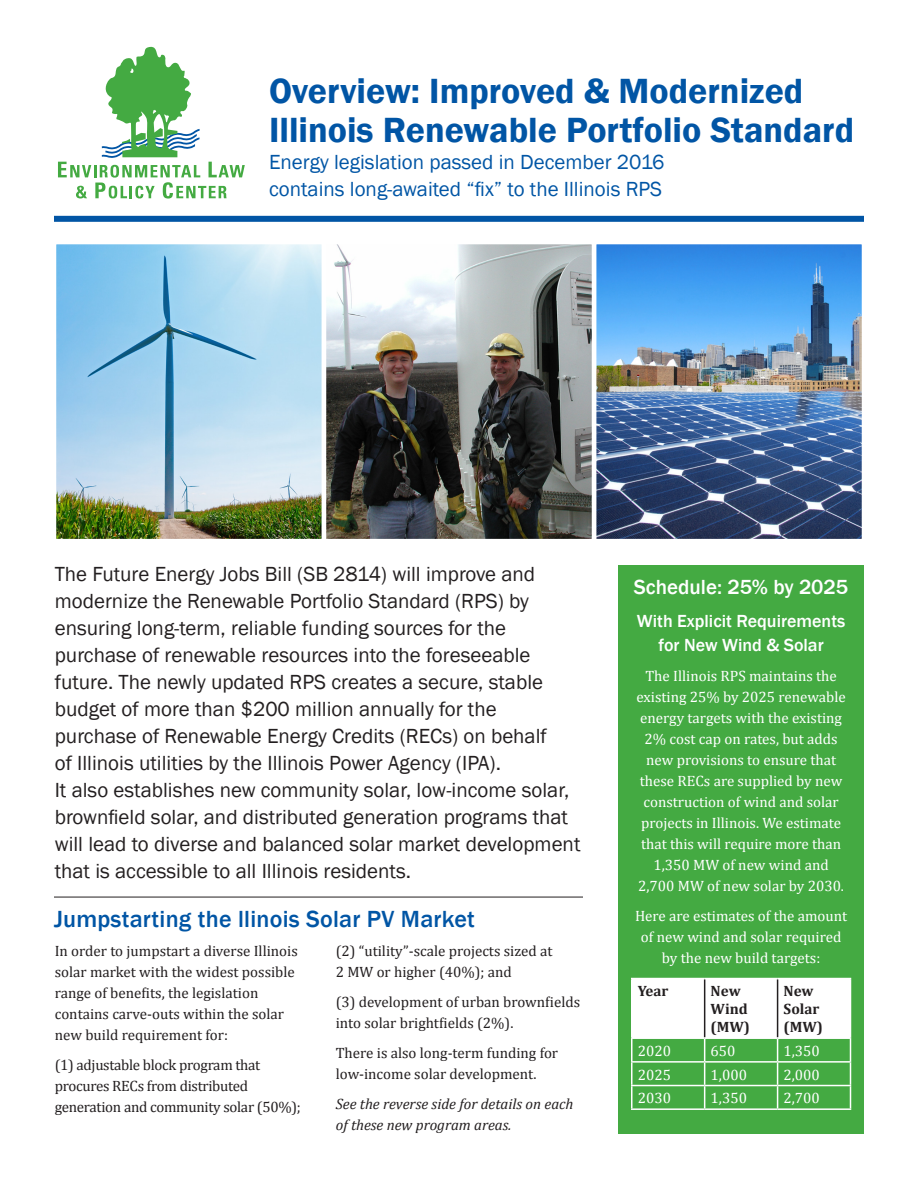
<style>
.page{position:relative;width:918px;height:1188px;background:#fff}
.page>*{position:absolute;margin:0;border:0;box-sizing:border-box;transform-origin:0 0}
.t1{font:600 36px/39px "Franklin Gothic";color:#0155a5}
.t2{font:500 24px "Franklin Gothic";letter-spacing:.01em;color:#0155a5}
.t3{font:21px/27px "Franklin Gothic";color:#231f20}
.t4{font:21px "Franklin Gothic";color:#0155a5}
.t5{font:500 21px "Franklin Gothic";color:#fff}
.t6{font:500 18px/24px "Franklin Gothic";color:#fff;text-align:center}
.t7{font:15px/21px "Cambria";color:#fff;text-align:center}
.t8{font:15px/21px "Cambria";color:#231f20}
.t9{font:15px/21px "Cambria";letter-spacing:-.02em;color:#231f20}
.t10{font:italic 15px/21px "Cambria";color:#231f20}
.t11{font:700 15px/18px "Cambria";color:#231f20}
</style>
<div class="page">
<svg style="left:58px;top:47px;width:187px;height:152px"></svg>
<img style="left:57px;top:245px;width:804px;height:293px">
<div style="left:52px;top:240px;width:274px;height:303px;border:4px solid #fff"></div>
<div style="left:54px;top:216px;width:810px;height:6px;background:#0155a5"></div>
<div style="left:618px;top:566px;width:246px;height:568px;background:#44aa42"></div>
<hr style="left:631px;top:978px;width:74px;height:1px;background:#fff">
<hr style="left:705px;top:978px;width:73px;height:1px;background:#fff">
<hr style="left:778px;top:978px;width:73px;height:1px;background:#fff">
<hr style="left:631px;top:1108px;width:74px;height:2px;background:#fff">
<hr style="left:705px;top:1108px;width:73px;height:2px;background:#fff">
<hr style="left:778px;top:1108px;width:73px;height:2px;background:#fff">
<svg style="left:631px;top:979px;width:220px;height:129px"></svg>
<hr style="left:705px;top:1085px;width:73px;height:1px;background:#fff">
<hr style="left:778px;top:1085px;width:73px;height:1px;background:#fff">
<div style="left:592px;top:240px;width:274px;height:303px;border:4px solid #fff"></div>
<div style="left:322px;top:240px;width:274px;height:303px;border:4px solid #fff"></div>
<hr style="left:54px;top:897px;width:529px;height:1px;background:#231f20">
<p class="t1" style="left:269px;top:71px;width:587px">Overview: Improved &amp; Modernized<br>Illinois Renewable Portfolio Standard</p>
<p class="t4" style="left:269px;top:149px;width:397px">Energy legislation passed in December 2016</p>
<p class="t4" style="left:269px;top:176px;width:395px">contains long-awaited “fix” to the Illinois RPS</p>
<p class="t3" style="left:55px;top:561px;width:527px">The Future Energy Jobs Bill (SB 2814) will improve and modernize the Renewable Portfolio Standard (RPS) by ensuring long-term, reliable funding sources for the purchase of renewable resources into the foreseeable future. The newly updated RPS creates a secure, stable budget of more than $200 million annually for the purchase of Renewable Energy Credits (RECs) on behalf<br>of Illinois utilities by the Illinois Power Agency (IPA).<br>It also establishes new community solar, low-income solar, brownfield solar, and distributed generation programs that will lead to diverse and balanced solar market development that is accessible to all Illinois residents.</p>
<p class="t2" style="left:54px;top:904px;width:422px">Jumpstarting the llinois Solar PV Market</p>
<p class="t8" style="left:55px;top:940px;width:245px">In order to jumpstart a diverse Illinois solar market with the widest possible range of benefits, the legislation contains carve-outs within the solar new build requirement for:</p>
<p class="t9" style="left:55px;top:1054px;width:248px">(1) adjustable block program that procures RECs from distributed generation and community solar (50%);</p>
<p class="t8" style="left:336px;top:940px;width:218px">(2) “utility”-scale projects sized at<br>2 MW or higher (40%); and</p>
<p class="t8" style="left:336px;top:991px;width:246px">(3) development of urban brownfields into solar brightfields (2%).</p>
<p class="t8" style="left:336px;top:1042px;width:224px">There is also long-term funding for low-income solar development.</p>
<p class="t10" style="left:336px;top:1092px;width:239px">See the reverse side for details on each of these new program areas.</p>
<p class="t5" style="left:634px;top:574px;width:216px">Schedule: 25% by 2025</p>
<p class="t6" style="left:637px;top:609px;width:210px">With Explicit Requirements for New Wind &amp; Solar</p>
<p class="t7" style="left:637px;top:665px;width:211px">The Illinois RPS maintains the existing 25% by 2025 renewable energy targets with the existing<br>2% cost cap on rates, but adds new provisions to ensure that these RECs are supplied by new construction of wind and solar projects in Illinois. We estimate that this will require more than<br>1,350 MW of new wind and<br>2,700 MW of new solar by 2030.</p>
<p class="t7" style="left:635px;top:905px;width:214px">Here are estimates of the amount of new wind and solar required by the new build targets:</p>
<p class="t11" style="left:638px;top:982px;width:32px">Year</p>
<p class="t11" style="left:711px;top:982px;width:41px">New<br>Wind (MW)</p>
<p class="t11" style="left:784px;top:982px;width:41px">New<br>Solar (MW)</p>
<p class="t7" style="left:638px;top:1040px;width:35px">2020</p>
<p class="t7" style="left:711px;top:1040px;width:26px">650</p>
<p class="t7" style="left:784px;top:1040px;width:38px">1,350</p>
<p class="t7" style="left:638px;top:1064px;width:35px">2025</p>
<p class="t7" style="left:711px;top:1064px;width:38px">1,000</p>
<p class="t7" style="left:784px;top:1064px;width:38px">2,000</p>
<p class="t7" style="left:638px;top:1088px;width:35px">2030</p>
<p class="t7" style="left:711px;top:1088px;width:38px">1,350</p>
<p class="t7" style="left:784px;top:1088px;width:38px">2,700</p>
</div>
